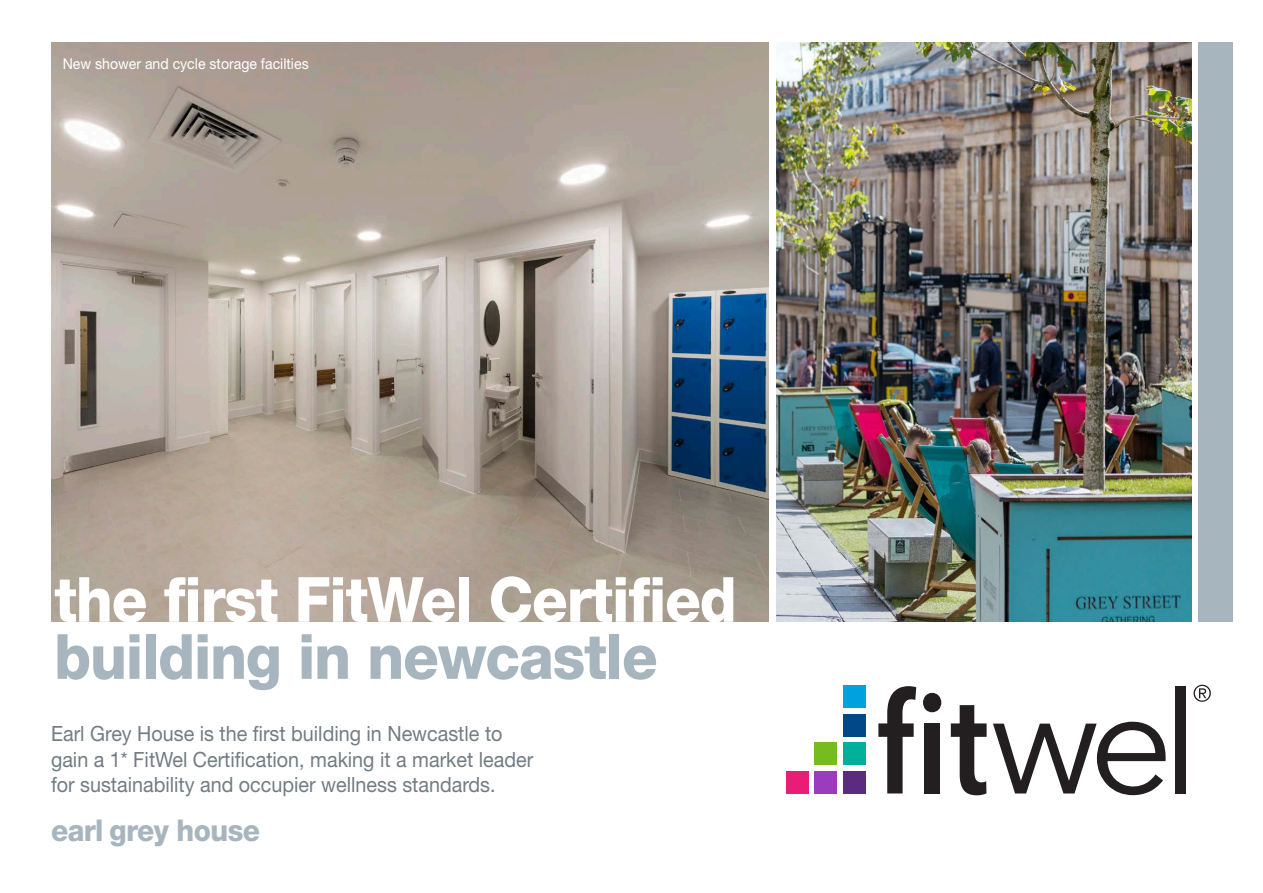
<style>
.page{position:relative;width:1263px;height:893px;background:#fff}
.page>*{position:absolute;margin:0;border:0;box-sizing:border-box;transform-origin:0 0}
.t1{font:800 62.4px/57px "Helvetica Neue";letter-spacing:-.02em;color:#fff;scale:.94 1}
.t2{font:800 30px "Helvetica Neue";letter-spacing:-.02em;color:#a7b6be;scale:.94 1}
.t3{font:21px/25.5px "Helvetica Neue";color:#717d83;scale:.94 1}
.t4{font:15px "Helvetica Neue East A";color:#fff;scale:.94 1}
.s1{color:#a7b6be}
</style>
<div class="page">
<img style="left:51px;top:43px;width:718px;height:579px">
<div style="left:843px;top:685px;width:22px;height:23px;background:#00a1df"></div>
<div style="left:843px;top:714px;width:22px;height:23px;background:#004987"></div>
<div style="left:843px;top:742px;width:22px;height:23px;background:#00b09a"></div>
<div style="left:843px;top:771px;width:22px;height:23px;background:#5b2b82"></div>
<div style="left:814px;top:742px;width:23px;height:23px;background:#77bc1f"></div>
<div style="left:814px;top:771px;width:23px;height:23px;background:#9a3cbb"></div>
<div style="left:786px;top:771px;width:22px;height:23px;background:#ea1d76"></div>
<svg style="left:878px;top:686px;width:38px;height:107px"></svg>
<svg style="left:923px;top:692px;width:18px;height:21px"></svg>
<div style="left:924px;top:723px;width:16px;height:70px;background:#231f20"></div>
<svg style="left:951px;top:705px;width:35px;height:90px"></svg>
<svg style="left:993px;top:722px;width:172px;height:73px"></svg>
<div style="left:1175px;top:685px;width:10px;height:108px;background:#231f20"></div>
<svg style="left:1193px;top:684px;width:18px;height:18px"></svg>
<div style="left:1198px;top:43px;width:34px;height:579px;background:#a7b6be"></div>
<img style="left:776px;top:43px;width:415px;height:579px">
<p class="t4" style="left:63px;top:55px;width:263px">New shower and cycle storage facilties</p>
<p class="t1" style="left:54px;top:571px;width:727px">the first FitWel Certified <span class="s1">building in newcastle</span></p>
<p class="t3" style="left:51px;top:721px;width:515px">Earl Grey House is the first building in Newcastle to gain a 1* FitWel Certification, making it a market leader for sustainability and occupier wellness standards.</p>
<p class="t2" style="left:51px;top:812px;width:224px">earl grey house</p>
</div>
